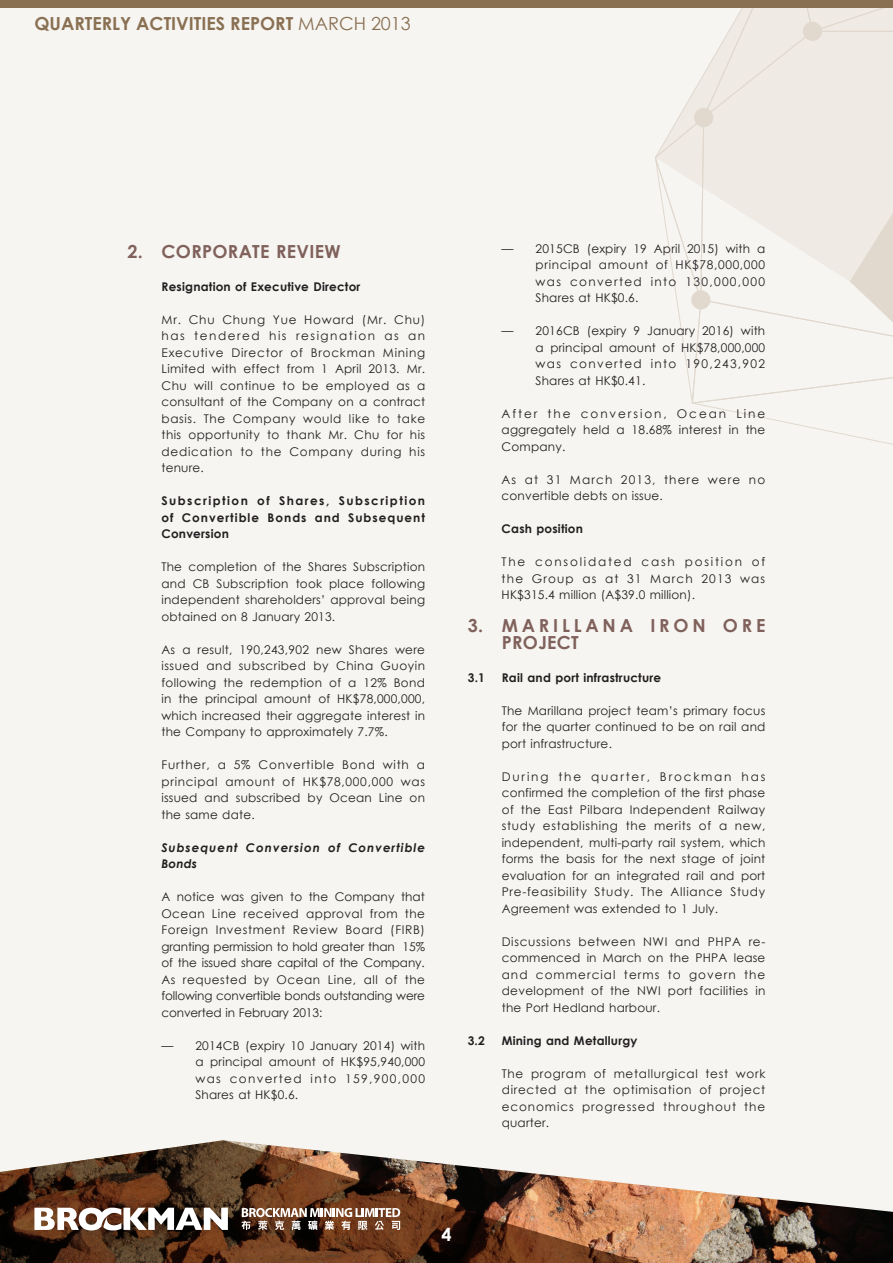
<style>
.page{position:relative;width:893px;height:1263px;background:#f6f5f2}
.page>*{position:absolute;margin:0;border:0;box-sizing:border-box;transform-origin:0 0}
.t1{font:700 18px "Century Gothic";color:#8a7052}
.t2{font:700 18px/16.5px "Century Gothic";letter-spacing:.21em;color:#80615b}
.t3{font:700 18px "Century Gothic";letter-spacing:.015em;color:#80615b}
.t4{font:700 18px "Century Gothic";color:#fff}
.t5{font:12px/16.5px "Century Gothic";letter-spacing:.015em;color:#231f20;text-align:justify}
.t6{font:12px/16.5px "Century Gothic";letter-spacing:-.01em;color:#231f20}
.t7{font:700 12px/16.5px "Century Gothic";letter-spacing:.015em;color:#231f20;text-align:justify}
.t8{font:italic 700 12px/16.5px "Century Gothic";letter-spacing:.08em;color:#231f20}
.s1{font-weight:400}
</style>
<div class="page">
<svg style="left:655px;top:8px;width:238px;height:437px"></svg>
<svg style="left:700px;top:31px;width:193px;height:331px"></svg>
<div style="left:691px;top:290px;width:19px;height:19px;background:#e1d9ce;border-radius:50%"></div>
<div style="left:803px;top:22px;width:19px;height:19px;background:#e1d9ce;border-radius:50%"></div>
<div style="left:694px;top:108px;width:19px;height:19px;background:#e1d9ce;border-radius:50%"></div>
<div style="left:0;top:0;width:893px;height:8px;background:#8a7052"></div>
<img style="left:687px;top:1189px;width:206px;height:74px">
<svg style="left:0;top:1140px;width:687px;height:123px"></svg>
<svg style="left:34px;top:1208px;width:194px;height:22px"></svg>
<svg style="left:241px;top:1208px;width:159px;height:22px"></svg>
<h1 class="t1" style="left:34px;top:10px;width:378px">QUARTERLY ACTIVITIES REPORT <span class="s1">MARCH 2013</span></h1>
<h1 class="t3" style="left:128px;top:238px;width:215px">2. CORPORATE REVIEW</h1>
<p class="t7" style="left:162px;top:278px;width:200px">Resignation of Executive Director</p>
<p class="t5" style="left:161px;top:311px;width:265px">Mr. Chu Chung Yue Howard (Mr. Chu) has tendered his resignation as an Executive Director of Brockman Mining Limited with effect from 1 April 2013. Mr.<br>Chu will continue to be employed as a consultant of the Company on a contract basis. The Company would like to take this opportunity to thank Mr. Chu for his dedication to the Company during his tenure.</p>
<p class="t7" style="left:161px;top:492px;width:265px">Subscription of Shares, Subscription of Convertible Bonds and Subsequent Conversion</p>
<p class="t5" style="left:161px;top:559px;width:265px">The completion of the Shares Subscription and CB Subscription took place following independent shareholders’ approval being obtained on 8 January 2013.</p>
<p class="t5" style="left:161px;top:641px;width:265px">As a result, 190,243,902 new Shares were issued and subscribed by China Guoyin following the redemption of a 12% Bond in the principal amount of HK$78,000,000, which increased their aggregate interest in the Company to approximately 7.7%.</p>
<p class="t5" style="left:161px;top:757px;width:265px">Further, a 5% Convertible Bond with a principal amount of HK$78,000,000 was issued and subscribed by Ocean Line on the same date.</p>
<p class="t8" style="left:161px;top:839px;width:265px">Subsequent Conversion of Convertible<br>Bonds</p>
<p class="t6" style="left:161px;top:889px;width:265px">A notice was given to the Company that Ocean Line received approval from the Foreign Investment Review Board (FIRB) granting permission to hold greater than 15% of the issued share capital of the Company.<br>As requested by Ocean Line, all of the following convertible bonds outstanding were converted in February 2013:</p>
<p class="t5" style="left:195px;top:1037px;width:231px;text-indent:-34px">— 2014CB (expiry 10 January 2014) with a principal amount of HK$95,940,000 was converted into 159,900,000<br>Shares at HK$0.6.</p>
<p class="t5" style="left:536px;top:240px;width:231px;text-indent:-34px">— 2015CB (expiry 19 April 2015) with a principal amount of HK$78,000,000 was converted into 130,000,000<br>Shares at HK$0.6.</p>
<p class="t5" style="left:536px;top:322px;width:231px;text-indent:-34px">— 2016CB (expiry 9 January 2016) with a principal amount of HK$78,000,000 was converted into 190,243,902<br>Shares at HK$0.41.</p>
<p class="t5" style="left:502px;top:405px;width:265px">After the conversion, Ocean Line aggregately held a 18.68% interest in the Company.</p>
<p class="t5" style="left:502px;top:471px;width:265px">As at 31 March 2013, there were no convertible debts on issue.</p>
<p class="t7" style="left:502px;top:520px;width:83px">Cash position</p>
<p class="t5" style="left:502px;top:553px;width:265px">The consolidated cash position of the Group as at 31 March 2013 was HK$315.4 million (A$39.0 million).</p>
<h1 class="t2" style="left:502px;top:617px;width:265px;text-indent:-34px">3. MARILLANA IRON ORE<br>PROJECT</h1>
<p class="t7" style="left:468px;top:669px;width:19px">3.1</p>
<p class="t7" style="left:502px;top:669px;width:161px">Rail and port infrastructure</p>
<p class="t5" style="left:502px;top:702px;width:265px">The Marillana project team’s primary focus for the quarter continued to be on rail and port infrastructure.</p>
<p class="t5" style="left:502px;top:768px;width:265px">During the quarter, Brockman has confirmed the completion of the first phase of the East Pilbara Independent Railway study establishing the merits of a new, independent, multi-party rail system, which forms the basis for the next stage of joint evaluation for an integrated rail and port Pre-feasibility Study. The Alliance Study Agreement was extended to 1 July.</p>
<p class="t5" style="left:502px;top:933px;width:265px">Discussions between NWI and PHPA re&shy;commenced in March on the PHPA lease and commercial terms to govern the development of the NWI port facilities in the Port Hedland harbour.</p>
<p class="t7" style="left:468px;top:1032px;width:19px">3.2</p>
<p class="t7" style="left:502px;top:1032px;width:137px">Mining and Metallurgy</p>
<p class="t5" style="left:502px;top:1065px;width:265px">The program of metallurgical test work directed at the optimisation of project economics progressed throughout the quarter.</p>
<h1 class="t4" style="left:441px;top:1221px;width:12px">4</h1>
</div>
